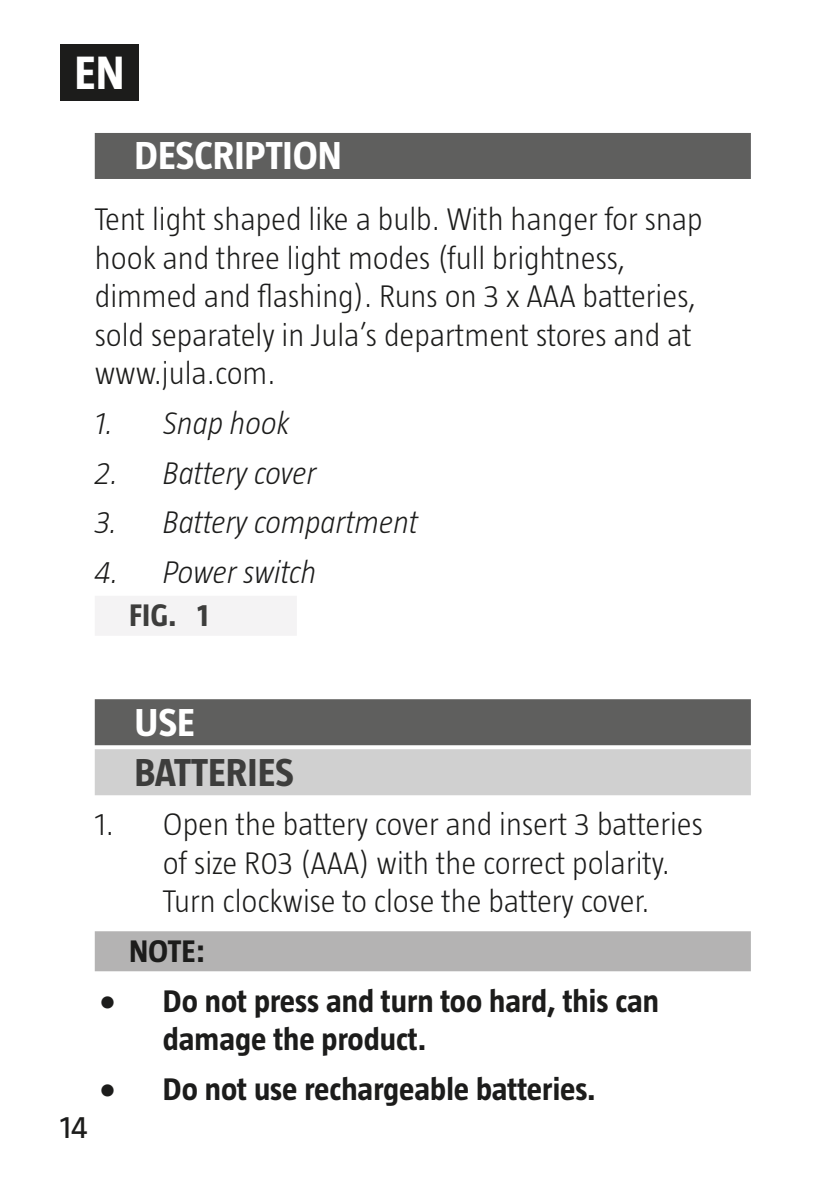
<style>
.page{position:relative;width:840px;height:1191px;background:#fff}
.page>*{position:absolute;margin:0;border:0;box-sizing:border-box;transform-origin:0 0}
.t1{font:700 48px "Taz";color:#fff}
.t2{font:700 40px "Taz";color:#fff}
.t3{font:700 40px "Taz";color:#3d3d3c}
.t4{font:300 32px/38.4px "Taz";color:#1c1c1b}
.t5{font:700 32px/38.4px "Taz";color:#1c1c1b}
.t6{font:italic 300 32px "Taz";color:#1c1c1b}
.t7{font:700 32px "Taz";color:#3d3d3c}
.t8{font:32px "Taz";color:#1c1c1b}
</style>
<div class="page">
<div style="left:60px;top:44px;width:79px;height:57px;background:#1c1c1b"></div>
<div style="left:95px;top:133px;width:655px;height:46px;background:#5f5f5e"></div>
<div style="left:95px;top:596px;width:202px;height:40px;background:#f4f3f4"></div>
<div style="left:95px;top:699px;width:655px;height:46px;background:#5f5f5e"></div>
<div style="left:95px;top:749px;width:655px;height:46px;background:#d0d0d0"></div>
<div style="left:95px;top:931px;width:655px;height:40px;background:#b4b3b3"></div>
<h1 class="t1" style="left:75px;top:46px;width:51px">EN</h1>
<p class="t2" style="left:134px;top:133px;width:209px">DESCRIPTION</p>
<p class="t4" style="left:95px;top:200px;width:609px">Tent light shaped like a bulb. With hanger for snap hook and three light modes (full brightness, dimmed and flashing). Runs on 3 x AAA batteries, sold separately in Jula’s department stores and at www.jula.com.</p>
<p class="t6" style="left:95px;top:405px;width:196px">1. Snap hook</p>
<p class="t6" style="left:95px;top:455px;width:223px">2. Battery cover</p>
<p class="t6" style="left:95px;top:504px;width:325px">3. Battery compartment</p>
<p class="t6" style="left:95px;top:554px;width:223px">4. Power switch</p>
<p class="t7" style="left:129px;top:597px;width:81px">FIG. 1</p>
<p class="t8" style="left:60px;top:1109px;width:29px">14</p>
<p class="t2" style="left:134px;top:699px;width:62px">USE</p>
<p class="t3" style="left:134px;top:749px;width:161px">BATTERIES</p>
<p class="t4" style="left:163px;top:805px;width:541px;text-indent:-68px">1. Open the battery cover and insert 3 batteries of size R03 (AAA) with the correct polarity.<br>Turn clockwise to close the battery cover.</p>
<p class="t5" style="left:129px;top:931px;width:78px">NOTE:</p>
<p class="t5" style="left:163px;top:981px;width:497px;text-indent:-64px">• Do not press and turn too hard, this can damage the product.</p>
<p class="t5" style="left:99px;top:1069px;width:498px">• Do not use rechargeable batteries.</p>
</div>
